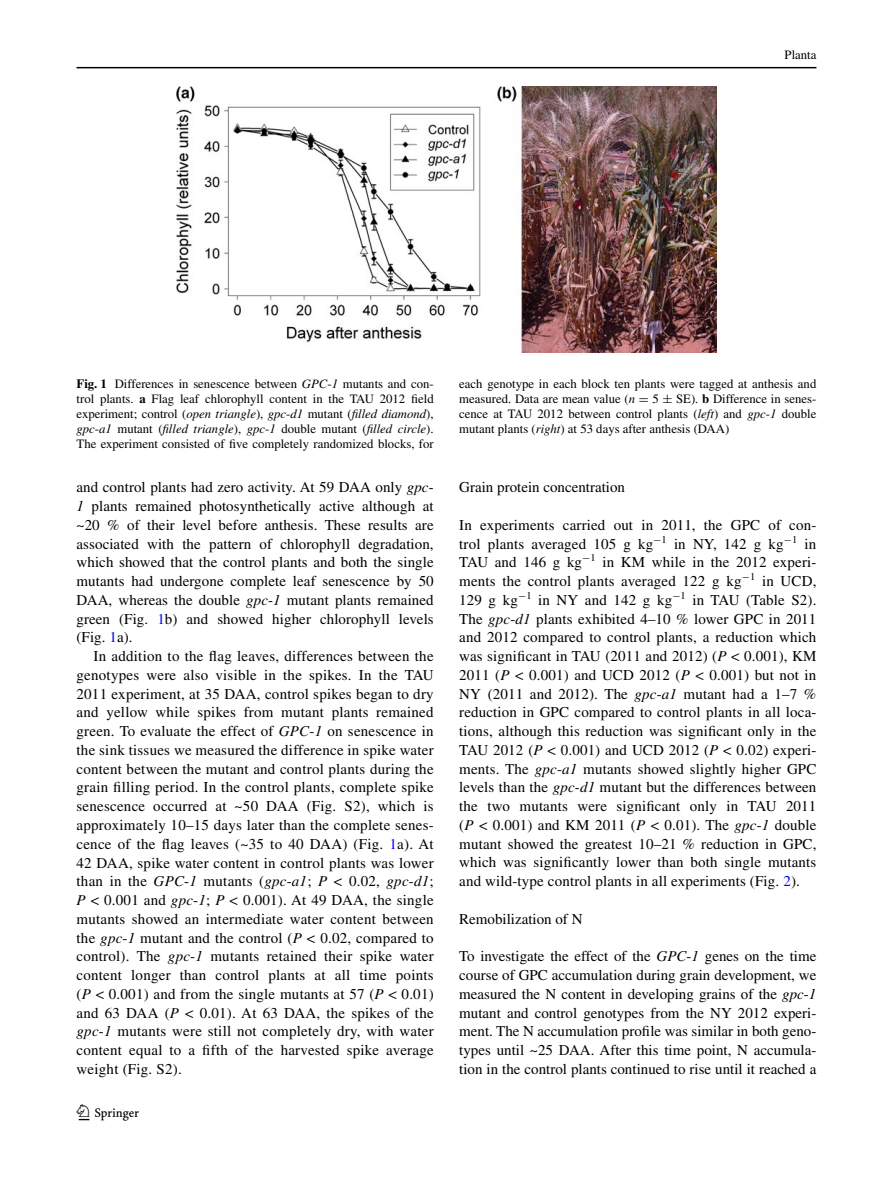
<style>
.page{position:relative;width:893px;height:1187px;background:#fff}
.page>*{position:absolute;margin:0;border:0;box-sizing:border-box;transform-origin:0 0}
.t1{font:22.5px "Springnew";color:#000}
.t2{font:15px/18.8px "Times";letter-spacing:.01em;color:#000;text-align:justify}
.t3{font:12.75px/15px "Times";color:#000;text-align:justify}
.s1{font-weight:700}
.s2{font-style:italic}
.s3{font-family:"MTSY"}
.s4{color:#00f}
</style>
<div class="page">
<hr style="left:77px;top:67px;width:739px;height:1px;background:#000">
<img style="left:176px;top:87px;width:540px;height:266px">
<p class="t3" style="left:785px;top:48px;width:33px">Planta</p>
<p class="t3" style="left:77px;top:376px;width:359px"><span class="s1">Fig. 1</span> Differences in senescence between <span class="s2">GPC</span>-<span class="s2">1</span> mutants and con&shy;trol plants. <span class="s1">a</span> Flag leaf chlorophyll content in the TAU 2012 field experiment; control (<span class="s2">open triangle</span>), <span class="s2">gpc</span>-<span class="s2">d1</span> mutant (<span class="s2">filled diamond</span>), <span class="s2">gpc</span>-<span class="s2">a1</span> mutant (<span class="s2">filled triangle</span>), <span class="s2">gpc</span>-<span class="s2">1</span> double mutant (<span class="s2">filled circle</span>).<br>The experiment consisted of five completely randomized blocks, for</p>
<p class="t3" style="left:459px;top:376px;width:359px">each genotype in each block ten plants were tagged at anthesis and measured. Data are mean value (<span class="s2">n</span> <span class="s3">=</span> 5 <span class="s3">±</span> SE). <span class="s1">b</span> Difference in senes&shy;cence at TAU 2012 between control plants (<span class="s2">left</span>) and <span class="s2">gpc</span>-<span class="s2">1</span> double mutant plants (<span class="s2">right</span>) at 53 days after anthesis (DAA)</p>
<p class="t2" style="left:77px;top:478px;width:359px">and control plants had zero activity. At 59 DAA only <span class="s2">gpc</span>-<span class="s2">1</span> plants remained photosynthetically active although at ~20 % of their level before anthesis. These results are associated with the pattern of chlorophyll degradation, which showed that the control plants and both the single mutants had undergone complete leaf senescence by 50<br>DAA , whereas the double <span class="s2">gpc</span>-<span class="s2">1</span> mutant plants remained green (Fig. <span class="s4">1</span>b) and showed higher chlorophyll levels (Fig. <span class="s4">1</span>a).</p>
<p class="t2" style="left:77px;top:646px;width:359px;text-indent:17px">In addition to the flag leaves, differences between the genotypes were also visible in the spikes. In the TAU 2011 experiment, at 35 DAA , control spikes began to dry and yellow while spikes from mutant plants remained green. To evaluate the effect of <span class="s2">GPC</span>-<span class="s2">1</span> on senescence in the sink tissues we measured the difference in spike water content between the mutant and control plants during the grain filling period. In the control plants, complete spike senescence occurred at ~50 DAA</p>
<p class="t2" style="left:77px;top:796px;width:359px;text-indent:230px">(Fig. S2), which is approximately 10–15 days later than the complete senes&shy;cence of the flag leaves (~35 to 40 DAA) (Fig. <span class="s4">1</span>a). At 42 DAA , spike water content in control plants was lower than in the <span class="s2">GPC</span>-<span class="s2">1</span> mutants (<span class="s2">gpc</span>-<span class="s2">a1</span>; <span class="s2">P</span> &lt; 0.02, <span class="s2">gpc</span>-<span class="s2">d1</span>; <span class="s2">P</span> &lt; 0.001 and <span class="s2">gpc</span>-<span class="s2">1</span>; <span class="s2">P</span> &lt; 0.001). At 49 DAA, the single mutants showed an intermediate water content between the <span class="s2">gpc</span>-<span class="s2">1</span> mutant and the control (<span class="s2">P</span> &lt; 0.02, compared to control). The <span class="s2">gpc</span>-<span class="s2">1</span> mutants retained their spike water content longer than control plants at all time points (<span class="s2">P</span> &lt; 0.001) and from the single mutants at 57 (<span class="s2">P</span> &lt; 0.01) and 63 DAA (<span class="s2">P</span> &lt; 0.01). At 63 DAA, the spikes of the <span class="s2">gpc</span>-<span class="s2">1</span> mutants were still not completely dry, with water content equal to a fifth of the harvested spike average weight (Fig. S2).</p>
<h1 class="t1" style="left:79px;top:1104px;width:62px">1 3</h1>
<p class="t2" style="left:459px;top:477px;width:167px">Grain protein concentration</p>
<p class="t2" style="left:459px;top:515px;width:359px">In experiments carried out in 2011, the GPC of con&shy;trol plants averaged 105 g kg<sup>−</sup><sup>1</sup> in NY, 142 g kg<sup>−</sup><sup>1</sup> in TAU and 146 g kg<sup>−</sup><sup>1</sup> in KM while in the 2012 experi&shy;ments the control plants averaged 122 g kg<sup>−</sup><sup>1</sup> in UCD, 129 g kg<sup>−</sup><sup>1</sup> in NY and 142 g kg<sup>−</sup><sup>1</sup> in TAU (Table S2).<br>The <span class="s2">gpc</span>-<span class="s2">d1</span> plants exhibited 4–10 % lower GPC in 2011 and 2012 compared to control plants, a reduction which was significant in TAU (2011 and 2012) (<span class="s2">P</span> &lt; 0.001), KM 2011 (<span class="s2">P</span> &lt; 0.001) and UCD 2012 (<span class="s2">P</span> &lt; 0.001) but not in NY (2011 and 2012). The <span class="s2">gpc</span>-<span class="s2">a1</span> mutant had a 1–7 % reduction in GPC compared to control plants in all loca&shy;tions, although this reduction was significant only in the TAU 2012 (<span class="s2">P</span> &lt; 0.001) and UCD 2012 (<span class="s2">P</span> &lt; 0.02) experi&shy;ments. The <span class="s2">gpc</span>-<span class="s2">a1</span> mutants showed slightly higher GPC levels than the <span class="s2">gpc</span>-<span class="s2">d1</span> mutant but the differences between the two mutants were significant only in TAU 2011 (<span class="s2">P</span> &lt; 0.001) and KM 2011 (<span class="s2">P</span> &lt; 0.01). The <span class="s2">gpc</span>-<span class="s2">1</span> double mutant showed the greatest 10–21 % reduction in GPC, which was significantly lower than both single mutants and wild-type control plants in all experiments (Fig. <span class="s4">2</span>).</p>
<p class="t2" style="left:459px;top:909px;width:117px">Remobilization of N</p>
<p class="t2" style="left:459px;top:946px;width:359px">To investigate the effect of the <span class="s2">GPC</span>-<span class="s2">1</span> genes on the time course of GPC accumulation during grain development, we measured the N content in developing grains of the <span class="s2">gpc</span>-<span class="s2">1 </span>mutant and control genotypes from the NY 2012 experi&shy;ment. The N accumulation profile was similar in both geno&shy;types until ~25 DAA . After this time point, N accumula&shy;tion in the control plants continued to rise until it reached a</p>
</div>
